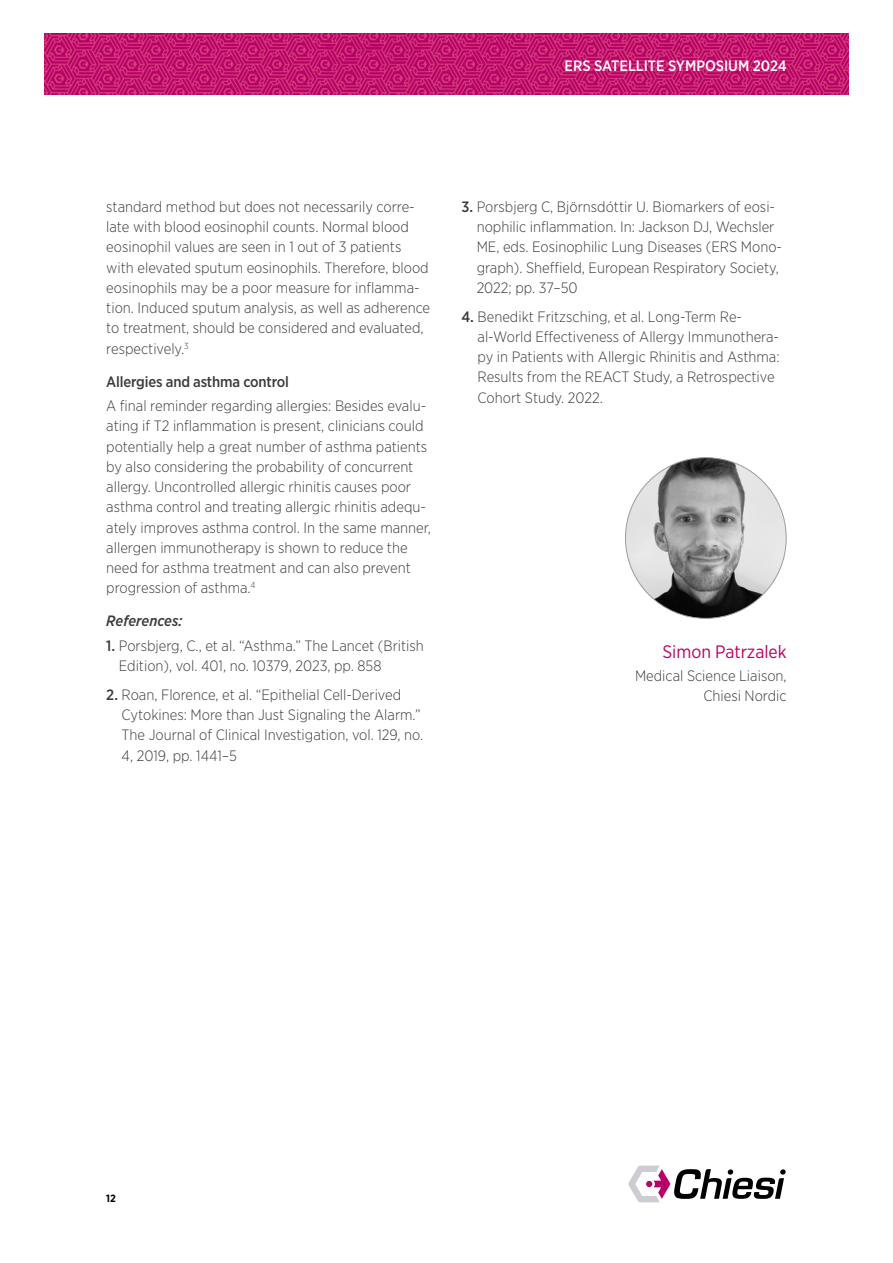
<style>
.page{position:relative;width:893px;height:1263px;background:#fff}
.page>*{position:absolute;margin:0;border:0;box-sizing:border-box;transform-origin:0 0}
.t1{font:18px "Gotham Narrow";color:#b90066}
.t2{font:300 15px/20.2px "Gotham Narrow";color:#3c3c3b}
.t3{font:500 15px "Gotham Narrow";color:#fff}
.t4{font:500 15px "Gotham Narrow";letter-spacing:-.01em;color:#3c3c3b}
.t5{font:italic 500 15px "Gotham Narrow";color:#3c3c3b}
.t6{font:700 10.5px "Gotham Narrow";color:#000}
.s1{font-weight:500}
</style>
<div class="page">
<svg style="left:628px;top:1165px;width:158px;height:37px"></svg>
<img style="left:679px;top:34px;width:169px;height:61px">
<img style="left:45px;top:34px;width:634px;height:61px">
<img style="left:625px;top:458px;width:161px;height:160px;border-radius:80px">
<p class="t3" style="left:565px;top:56px;width:224px">ERS SATELLITE SYMPOSIUM 2024</p>
<p class="t2" style="left:106px;top:196px;width:325px">standard method but does not necessarily corre&shy;late with blood eosinophil counts. Normal blood eosinophil values are seen in 1 out of 3 patients with elevated sputum eosinophils. Therefore, blood eosinophils may be a poor measure for inflamma&shy;tion. Induced sputum analysis, as well as adherence to treatment, should be considered and evaluated, respectively.<sup>3</sup></p>
<p class="t4" style="left:106px;top:372px;width:184px">Allergies and asthma control</p>
<p class="t2" style="left:106px;top:395px;width:326px">A final reminder regarding allergies: Besides evalu&shy;ating if T2 inflammation is present, clinicians could potentially help a great number of asthma patients by also considering the probability of concurrent allergy. Uncontrolled allergic rhinitis causes poor asthma control and treating allergic rhinitis adequ&shy;ately improves asthma control. In the same manner, allergen immunotherapy is shown to reduce the need for asthma treatment and can also prevent progression of asthma.<sup>4</sup></p>
<p class="t5" style="left:106px;top:612px;width:78px">References:</p>
<p class="t2" style="left:119px;top:635px;width:307px;text-indent:-13px"><span class="s1">1.</span> Porsbjerg, C., et al. “Asthma.” The Lancet (British<br>Edition), vol. 401, no. 10379, 2023, pp. 858</p>
<p class="t2" style="left:122px;top:684px;width:303px;text-indent:-15px"><span class="s1">2.</span> Roan, Florence, et al. “Epithelial Cell-Derived Cytokines: More than Just Signaling the Alarm.” The Journal of Clinical Investigation, vol. 129, no.<br>4, 2019, pp. 1441–5</p>
<p class="t2" style="left:477px;top:196px;width:307px;text-indent:-15px"><span class="s1">3.</span> Porsbjerg C, Björnsdóttir U. Biomarkers of eosi&shy;nophilic inflammation. In: Jackson DJ, Wechsler ME, eds. Eosinophilic Lung Diseases (ERS Mono&shy;graph). Sheffield, European Respiratory Society, 2022; pp. 37–50</p>
<p class="t2" style="left:478px;top:306px;width:304px;text-indent:-16px"><span class="s1">4.</span> Benedikt Fritzsching, et al. Long-Term Re&shy;al-World Effectiveness of Allergy Immunothera&shy;py in Patients with Allergic Rhinitis and Asthma:<br>Results from the REACT Study, a Retrospective Cohort Study. 2022.</p>
<p class="t1" style="left:662px;top:641px;width:126px">Simon Patrzalek</p>
<p class="t2" style="left:635px;top:665px;width:153px;text-align:right">Medical Science Liaison,<br>Chiesi Nordic</p>
<p class="t6" style="left:106px;top:1192px;width:11px">12</p>
</div>
